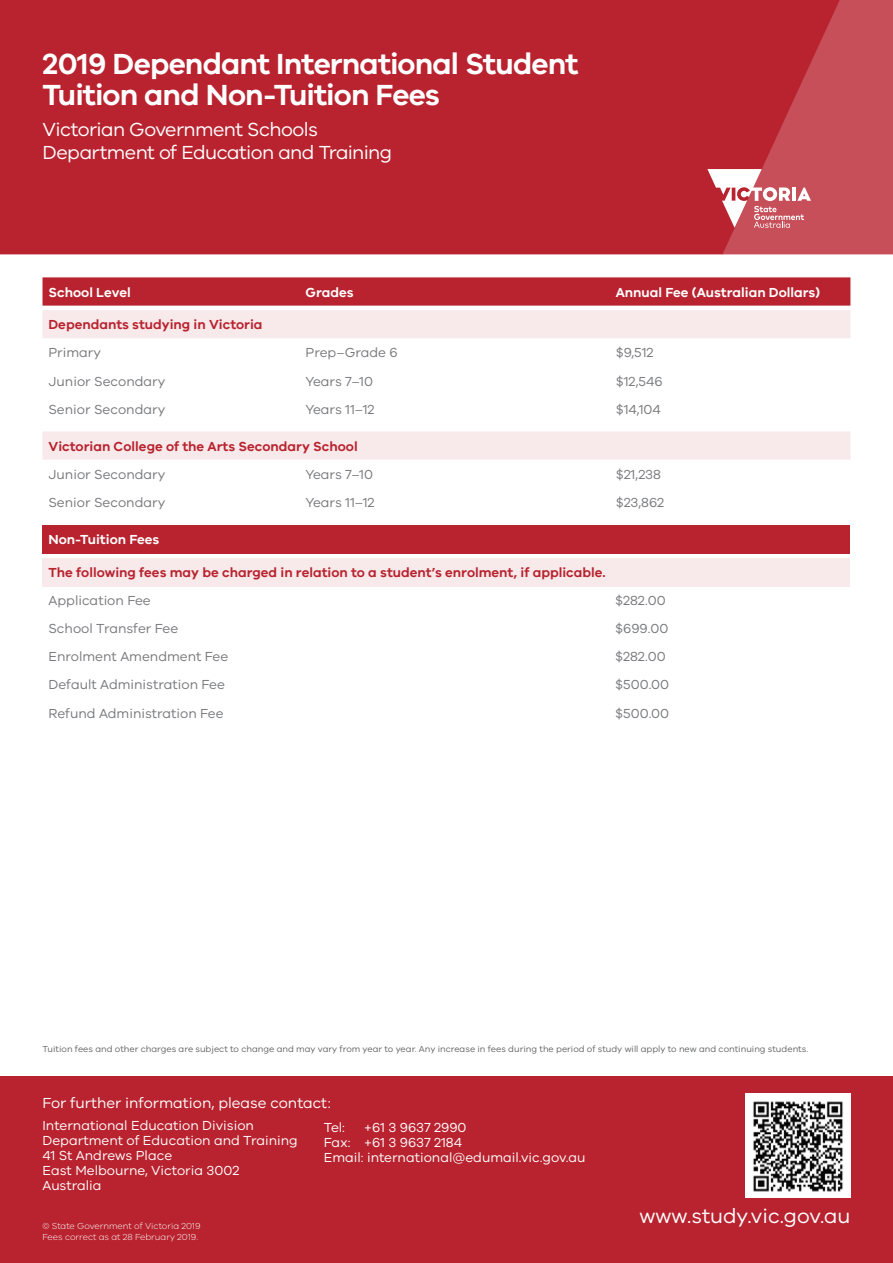
<style>
.page{position:relative;width:893px;height:1263px;background:#fff}
.page>*{position:absolute;margin:0;border:0;box-sizing:border-box;transform-origin:0 0}
.Publication_Heading{font:600 30px/31.5px "VIC";letter-spacing:-.03em;color:#fff}
.t1{font:20.85px "VIC";color:#fff}
.Publication_Heading-2{font:19.5px "VIC";letter-spacing:-.03em;color:#fff}
.Body_Copy_8_5pt_Gall{font:15px "VIC";color:#fff}
.t2{font:13.5px "VIC";color:#77787b}
.Body_Copy_8_5pt_Gall-2{font:13.5px/15px "VIC";color:#fff}
.t3{font:600 13.5px "VIC";color:#b8232f}
.t4{font:600 13.5px "VIC";color:#fff}
.t5{font:9px "VIC";color:#636466}
.Body_Copy_8_5pt_Gall-3{font:300 9px "VIC";color:#fff}
</style>
<div class="page">
<svg style="left:0;top:0;width:893px;height:254px;background:#b92733"></svg>
<svg style="left:707px;top:169px;width:104px;height:59px"></svg>
<div style="left:43px;top:277px;width:807px;height:29px;background:#b8232f"></div>
<svg style="left:43px;top:310px;width:807px;height:150px"></svg>
<div style="left:43px;top:525px;width:807px;height:28px;background:#b8232f"></div>
<div style="left:43px;top:558px;width:807px;height:28px;background:#f8e9ea"></div>
<div style="left:0;top:1076px;width:893px;height:187px;background:#b8232f"></div>
<img style="left:745px;top:1094px;width:105px;height:103px">
<p class="Publication_Heading" style="left:43px;top:47px;width:537px">2019 Dependant International Student<br>Tuition and Non-Tuition Fees</p>
<p class="Publication_Heading-2" style="left:43px;top:118px;width:277px">Victorian Government Schools</p>
<p class="Publication_Heading-2" style="left:43px;top:141px;width:351px">Department of Education and Training</p>
<p class="t4" style="left:49px;top:284px;width:84px">School Level</p>
<p class="t4" style="left:306px;top:284px;width:50px">Grades</p>
<p class="t4" style="left:616px;top:284px;width:206px">Annual Fee (Australian Dollars)</p>
<p class="t3" style="left:49px;top:316px;width:216px">Dependants studying in Victoria</p>
<p class="t2" style="left:49px;top:345px;width:54px">Primary</p>
<p class="t2" style="left:306px;top:345px;width:94px">Prep–Grade 6</p>
<p class="t2" style="left:616px;top:345px;width:39px">$9,512</p>
<p class="t2" style="left:49px;top:373px;width:118px">Junior Secondary</p>
<p class="t2" style="left:306px;top:373px;width:69px">Years 7–10</p>
<p class="t2" style="left:616px;top:373px;width:48px">$12,546</p>
<p class="t2" style="left:49px;top:401px;width:118px">Senior Secondary</p>
<p class="t2" style="left:306px;top:401px;width:70px">Years 11–12</p>
<p class="t2" style="left:616px;top:401px;width:47px">$14,104</p>
<p class="t3" style="left:49px;top:438px;width:311px">Victorian College of the Arts Secondary School</p>
<p class="t2" style="left:49px;top:466px;width:118px">Junior Secondary</p>
<p class="t2" style="left:306px;top:466px;width:69px">Years 7–10</p>
<p class="t2" style="left:616px;top:466px;width:47px">$21,238</p>
<p class="t2" style="left:49px;top:494px;width:118px">Senior Secondary</p>
<p class="t2" style="left:306px;top:494px;width:70px">Years 11–12</p>
<p class="t2" style="left:616px;top:494px;width:50px">$23,862</p>
<p class="t4" style="left:49px;top:531px;width:112px">Non-Tuition Fees</p>
<p class="t3" style="left:49px;top:564px;width:559px">The following fees may be charged in relation to a student’s enrolment, if applicable.</p>
<p class="t2" style="left:49px;top:592px;width:104px">Application Fee</p>
<p class="t2" style="left:615px;top:592px;width:52px">$282.00</p>
<p class="t2" style="left:49px;top:620px;width:131px">School Transfer Fee</p>
<p class="t2" style="left:615px;top:620px;width:55px">$699.00</p>
<p class="t2" style="left:49px;top:649px;width:181px">Enrolment Amendment Fee</p>
<p class="t2" style="left:615px;top:649px;width:52px">$282.00</p>
<p class="t2" style="left:49px;top:677px;width:178px">Default Administration Fee</p>
<p class="t2" style="left:615px;top:677px;width:55px">$500.00</p>
<p class="t2" style="left:49px;top:705px;width:177px">Refund Administration Fee</p>
<p class="t2" style="left:615px;top:705px;width:55px">$500.00</p>
<p class="t5" style="left:43px;top:1043px;width:767px">Tuition fees and other charges are subject to change and may vary from year to year. Any increase in fees during the period of study will apply to new and continuing students.</p>
<p class="Body_Copy_8_5pt_Gall" style="left:43px;top:1094px;width:290px">For further information, please contact:</p>
<p class="Body_Copy_8_5pt_Gall-2" style="left:324px;top:1119px;width:23px">Tel:</p>
<p class="Body_Copy_8_5pt_Gall-2" style="left:43px;top:1117px;width:257px">International Education Division<br>Department of Education and Training</p>
<p class="Body_Copy_8_5pt_Gall-2" style="left:43px;top:1147px;width:198px">41 St Andrews Place<br>East Melbourne, Victoria 3002<br>Australia</p>
<p class="Body_Copy_8_5pt_Gall-2" style="left:324px;top:1119px;width:263px;text-indent:40px">+61 3 9637 2990<br>Fax: +61 3 9637 2184<br>Email: international@edumail.vic.gov.au</p>
<p class="Body_Copy_8_5pt_Gall-3" style="left:43px;top:1221px;width:160px">© State Government of Victoria 2019</p>
<p class="Body_Copy_8_5pt_Gall-3" style="left:43px;top:1231px;width:157px">Fees correct as at 28 February 2019.</p>
<p class="t1" style="left:640px;top:1204px;width:212px">www.study.vic.gov.au</p>
</div>
